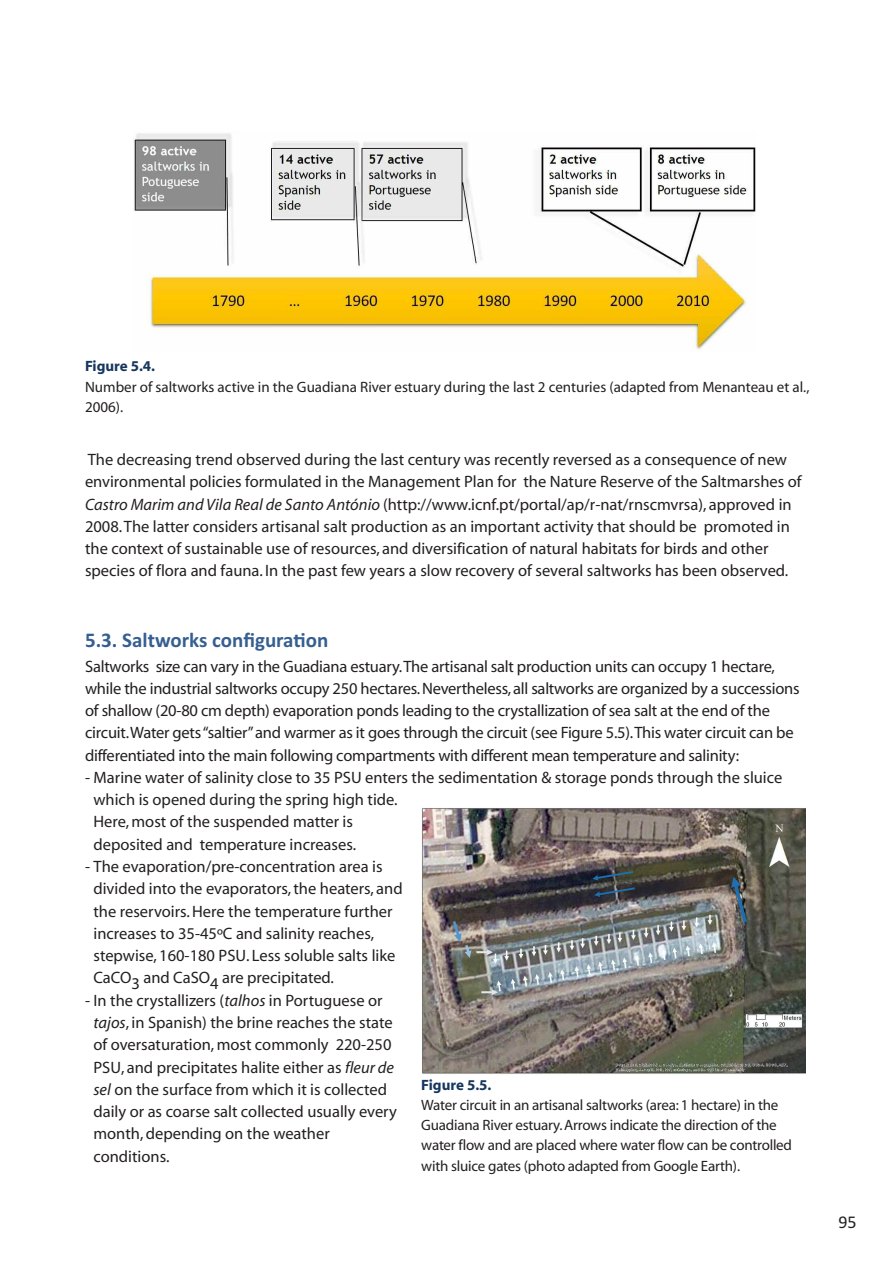
<style>
.page{position:relative;width:893px;height:1263px;background:#fff}
.page>*{position:absolute;margin:0;border:0;box-sizing:border-box;transform-origin:0 0}
.t1{font:700 21px "Calibri";letter-spacing:-.005em;color:#365f91}
.t2{font:18px "Calibri";color:#231f20}
.t3{font:16.5px/22.4px "Myriad";color:#231f20}
.t4{font:15px/20.2px "Myriad";letter-spacing:-.015em;color:#231f20}
.t5{font:700 15px "Myriad";color:#17365d}
.s1{font-style:italic}
</style>
<div class="page">
<img style="left:134px;top:133px;width:622px;height:217px">
<img style="left:421px;top:808px;width:384px;height:266px">
<p class="t5" style="left:85px;top:361px;width:72px">Figure 5.4.</p>
<p class="t4" style="left:85px;top:378px;width:726px">Number of saltworks active in the Guadiana River estuary during the last 2 centuries (adapted from Menanteau et al.,<br>2006).</p>
<p class="t3" style="left:85px;top:450px;width:718px">The decreasing trend observed during the last century was recently reversed as a consequence of new environmental policies formulated in the Management Plan for the Nature Reserve of the Saltmarshes of <span class="s1">Castro Marim and Vila Real de Santo António</span> (http://www.icnf.pt/portal/ap/r-nat/rnscmvrsa), approved in 2008.The latter considers artisanal salt production as an important activity that should be promoted in the context of sustainable use of resources, and diversification of natural habitats for birds and other species of flora and fauna. In the past few years a slow recovery of several saltworks has been observed.</p>
<p class="t1" style="left:85px;top:628px;width:245px">5.3. saltworks configuration</p>
<p class="t3" style="left:85px;top:656px;width:716px">Saltworks size can vary in the Guadiana estuary.The artisanal salt production units can occupy 1 hectare, while the industrial saltworks occupy 250 hectares.Nevertheless,all saltworks are organized by a successions of shallow (20-80 cm depth) evaporation ponds leading to the crystallization of sea salt at the end of the circuit.Water gets“saltier”and warmer as it goes through the circuit (see Figure 5.5).This water circuit can be differentiated into the main following compartments with different mean temperature and salinity:</p>
<p class="t3" style="left:93px;top:768px;width:690px;text-indent:-8px">- Marine water of salinity close to 35 PSU enters the sedimentation &amp; storage ponds through the sluice which is opened during the spring high tide.<br>Here, most of the suspended matter is<br>deposited and temperature increases.</p>
<p class="t3" style="left:93px;top:857px;width:311px;text-indent:-8px">- The evaporation/pre-concentration area is divided into the evaporators,the heaters, and the reservoirs.Here the temperature further increases to 35-45ºC and salinity reaches, stepwise, 160-180 PSU. Less soluble salts like CaCO3 and CaSO4 are precipitated.</p>
<p class="t3" style="left:93px;top:990px;width:305px;text-indent:-8px">- In the crystallizers (<span class="s1">talhos</span> in Portuguese or <span class="s1">tajos</span>, in Spanish) the brine reaches the state of oversaturation, most commonly 220-250<br>PSU, and precipitates halite either as <span class="s1">fleur de sel</span> on the surface from which it is collected daily or as coarse salt collected usually every month, depending on the weather conditions.</p>
<p class="t5" style="left:421px;top:1079px;width:72px">Figure 5.5.</p>
<p class="t4" style="left:421px;top:1096px;width:372px">Water circuit in an artisanal saltworks (area:1 hectare) in the Guadiana River estuary.Arrows indicate the direction of the water flow and are placed where water flow can be controlled with sluice gates (photo adapted from Google Earth).</p>
<p class="t2" style="left:838px;top:1211px;width:20px">95</p>
</div>
